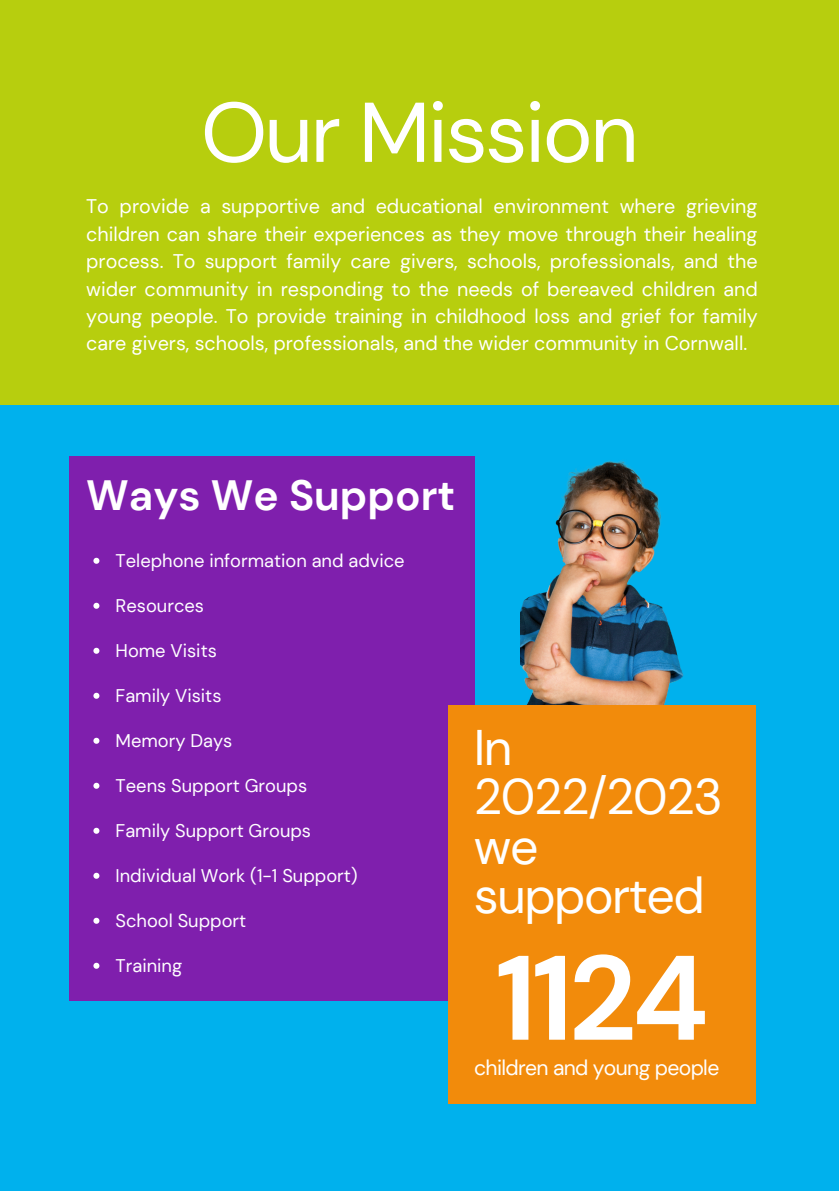
<style>
.page{position:relative;width:839px;height:1191px;background:#fff}
.page>*{position:absolute;margin:0;border:0;box-sizing:border-box;transform-origin:0 0}
.t1{font:700 119.8px "DM Sans";color:#fff}
.t2{font:84.6px "DM Sans";letter-spacing:-.03em;color:#fff}
.t3{font:50px/49.6px "DM Sans";letter-spacing:-.03em;color:#fff}
.t4{font:700 42.2px "DM Sans";color:#fff}
.t5{font:21.2px "DM Sans";letter-spacing:-.03em;color:#fff}
.t6{font:19.8px/27.4px "DM Sans";color:#fff;text-align:justify}
.t7{font:18.4px "DM Sans";color:#fff}
</style>
<div class="page">
<div style="left:0;top:0;width:838px;height:1191px;background:#00b1ed"></div>
<div style="left:0;top:0;width:838px;height:405px;background:#b7ce0e"></div>
<div style="left:69px;top:456px;width:406px;height:545px;background:#7f1fad"></div>
<div style="left:448px;top:705px;width:308px;height:399px;background:#f28b0b"></div>
<img style="left:520px;top:460px;width:163px;height:245px">
<svg style="left:93px;top:558px;width:6px;height:6px"></svg>
<svg style="left:93px;top:603px;width:6px;height:6px"></svg>
<svg style="left:93px;top:648px;width:6px;height:6px"></svg>
<svg style="left:93px;top:693px;width:6px;height:6px"></svg>
<svg style="left:93px;top:738px;width:6px;height:6px"></svg>
<svg style="left:93px;top:783px;width:6px;height:6px"></svg>
<svg style="left:93px;top:828px;width:6px;height:6px"></svg>
<svg style="left:93px;top:873px;width:6px;height:6px"></svg>
<svg style="left:93px;top:918px;width:6px;height:6px"></svg>
<svg style="left:93px;top:963px;width:6px;height:6px"></svg>
<p class="t2" style="left:201px;top:78px;width:439px">Our Mission</p>
<p class="t6" style="left:86px;top:193px;width:673px">To provide a supportive and educational environment where grieving children can share their experiences as they move through their healing process. To support family care givers, schools, professionals, and the wider community in responding to the needs of bereaved children and young people. To provide training in childhood loss and grief for family care givers, schools, professionals, and the wider community in Cornwall.</p>
<p class="t4" style="left:86px;top:469px;width:370px">Ways We Support</p>
<p class="t7" style="left:116px;top:549px;width:290px">Telephone information and advice</p>
<p class="t7" style="left:116px;top:594px;width:90px">Resources</p>
<p class="t7" style="left:116px;top:639px;width:103px">Home Visits</p>
<p class="t7" style="left:116px;top:684px;width:107px">Family Visits</p>
<p class="t7" style="left:116px;top:729px;width:118px">Memory Days</p>
<p class="t7" style="left:116px;top:774px;width:193px">Teens Support Groups</p>
<p class="t7" style="left:116px;top:819px;width:197px">Family Support Groups</p>
<p class="t7" style="left:116px;top:864px;width:244px">Individual Work (1-1 Support)</p>
<p class="t7" style="left:116px;top:909px;width:132px">School Support</p>
<p class="t7" style="left:116px;top:954px;width:68px">Training</p>
<p class="t3" style="left:474px;top:723px;width:250px">In<br>2022/2023 we supported</p>
<p class="t1" style="left:495px;top:921px;width:215px">1124</p>
<p class="t5" style="left:474px;top:1054px;width:247px">children and young people</p>
</div>
